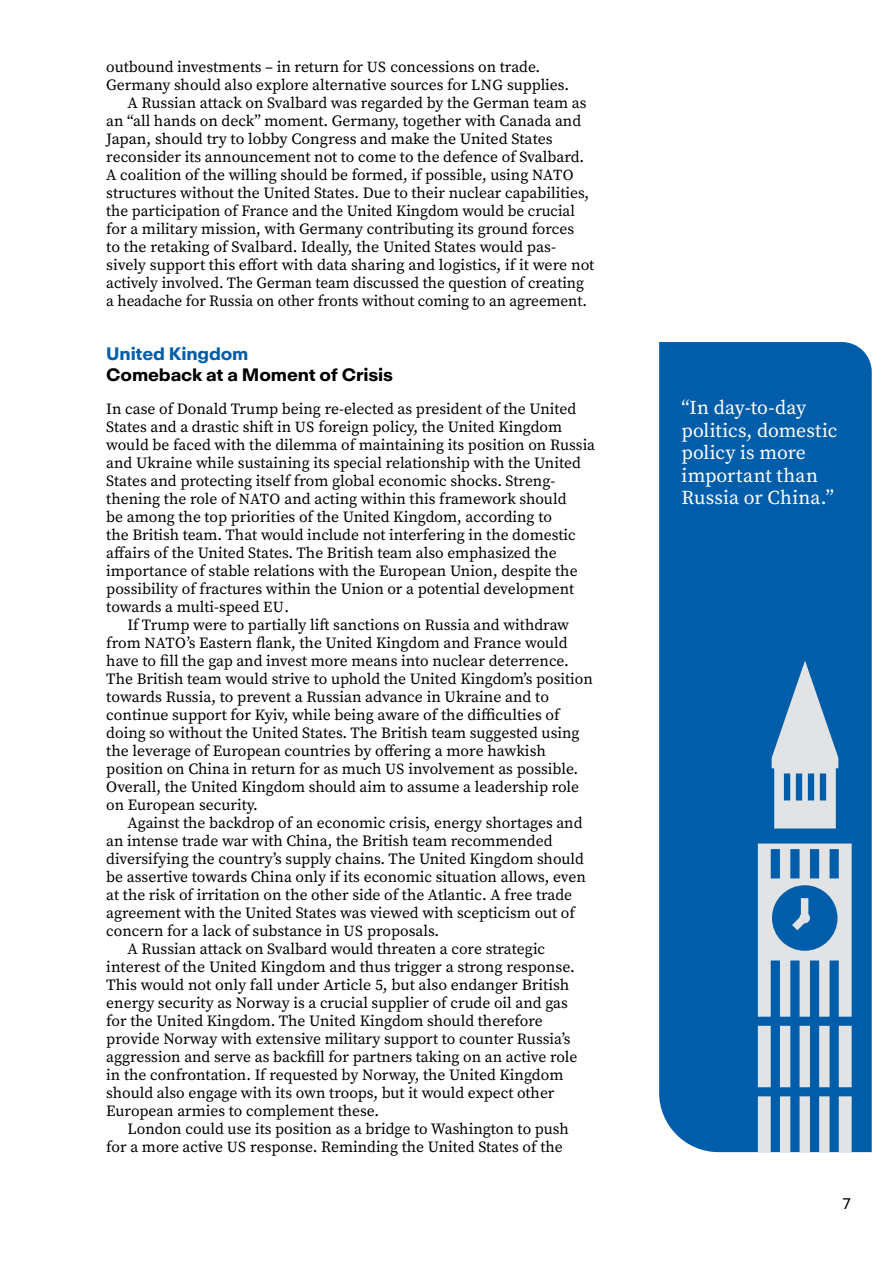
<style>
.page{position:relative;width:893px;height:1263px;background:#fff}
.page>*{position:absolute;margin:0;border:0;box-sizing:border-box;transform-origin:0 0}
.t1{font:19.65px/22.5px "Source Serif Pro";letter-spacing:.005em;color:#fff}
.t2{font:700 17.85px "Koerber Repro";letter-spacing:-.01em;color:#000}
.t3{font:700 17.85px "Koerber Repro";letter-spacing:-.01em;color:#005da9}
.t4{font:15.6px "Source Serif Pro";color:#000}
.t5{font:15.3px "Koerber Repro";color:#000}
.s1{font-size:15.3px}
</style>
<div class="page">
<div style="left:659px;top:342px;width:213px;height:810px;background:#005da9"></div>
<svg style="left:772px;top:660px;width:66px;height:168px;background:#8db0cd"></svg>
<svg style="left:758px;top:843px;width:94px;height:309px;background:#81a9ca"></svg>
<p class="t4" style="left:106px;top:56px;width:435px">outbound investments – in return for <span class="s1">US</span> concessions on trade.</p>
<p class="t4" style="left:106px;top:74px;width:464px">Germany should also explore alternative sources for <span class="s1">LNG</span> supplies.</p>
<p class="t4" style="left:128px;top:92px;width:460px">A Russian attack on Svalbard was regarded by the German team as</p>
<p class="t4" style="left:106px;top:110px;width:476px">an “all hands on deck” moment. Germany, together with Canada and</p>
<p class="t4" style="left:106px;top:128px;width:448px">Japan, should try to lobby Congress and make the United States</p>
<p class="t4" style="left:106px;top:146px;width:479px">reconsider its announcement not to come to the defence of Svalbard.</p>
<p class="t4" style="left:106px;top:164px;width:469px">A coalition of the willing should be formed, if possible, using <span class="s1">NATO</span></p>
<p class="t4" style="left:106px;top:182px;width:484px">structures without the United States. Due to their nuclear capabilities,</p>
<p class="t4" style="left:106px;top:200px;width:470px">the participation of France and the United Kingdom would be crucial</p>
<p class="t4" style="left:106px;top:218px;width:469px">for a military mission, with Germany contributing its ground forces</p>
<p class="t4" style="left:106px;top:236px;width:450px">to the retaking of Svalbard. Ideally, the United States would pas-</p>
<p class="t4" style="left:106px;top:254px;width:490px">sively support this effort with data sharing and logistics, if it were not</p>
<p class="t4" style="left:106px;top:272px;width:479px">actively involved. The German team discussed the question of creating</p>
<p class="t4" style="left:106px;top:290px;width:482px">a headache for Russia on other fronts without coming to an agreement.</p>
<p class="t3" style="left:106px;top:342px;width:144px">United Kingdom</p>
<p class="t2" style="left:106px;top:363px;width:288px">Comeback at a Moment of Crisis</p>
<p class="t4" style="left:106px;top:398px;width:472px">In case of Donald Trump being re-elected as president of the United</p>
<p class="t4" style="left:106px;top:416px;width:457px">States and a drastic shift in <span class="s1">US</span> foreign policy, the United Kingdom</p>
<p class="t4" style="left:106px;top:434px;width:490px">would be faced with the dilemma of maintaining its position on Russia</p>
<p class="t4" style="left:106px;top:452px;width:476px">and Ukraine while sustaining its special relationship with the United</p>
<p class="t4" style="left:106px;top:470px;width:449px">States and protecting itself from global economic shocks. Streng-</p>
<p class="t4" style="left:106px;top:488px;width:462px">thening the role of <span class="s1">NATO</span> and acting within this framework should</p>
<p class="t4" style="left:106px;top:506px;width:447px">be among the top priorities of the United Kingdom, according to</p>
<p class="t4" style="left:106px;top:524px;width:471px">the British team. That would include not interfering in the domestic</p>
<p class="t4" style="left:106px;top:542px;width:452px">affairs of the United States. The British team also emphasized the</p>
<p class="t4" style="left:106px;top:560px;width:473px">importance of stable relations with the European Union, despite the</p>
<p class="t4" style="left:106px;top:578px;width:469px">possibility of fractures within the Union or a potential development</p>
<p class="t4" style="left:106px;top:596px;width:184px">towards a multi-speed <span class="s1">EU</span>.</p>
<p class="t4" style="left:128px;top:614px;width:443px">If Trump were to partially lift sanctions on Russia and withdraw</p>
<p class="t4" style="left:106px;top:632px;width:463px">from <span class="s1">NATO</span>’s Eastern flank, the United Kingdom and France would</p>
<p class="t4" style="left:106px;top:650px;width:464px">have to fill the gap and invest more means into nuclear deterrence.</p>
<p class="t4" style="left:106px;top:668px;width:488px">The British team would strive to uphold the United Kingdom’s position</p>
<p class="t4" style="left:106px;top:686px;width:444px">towards Russia, to prevent a Russian advance in Ukraine and to</p>
<p class="t4" style="left:106px;top:704px;width:455px">continue support for Kyiv, while being aware of the difficulties of</p>
<p class="t4" style="left:106px;top:722px;width:475px">doing so without the United States. The British team suggested using</p>
<p class="t4" style="left:106px;top:740px;width:441px">the leverage of European countries by offering a more hawkish</p>
<p class="t4" style="left:106px;top:758px;width:473px">position on China in return for as much <span class="s1">US</span> involvement as possible.</p>
<p class="t4" style="left:106px;top:776px;width:474px">Overall, the United Kingdom should aim to assume a leadership role</p>
<p class="t4" style="left:106px;top:794px;width:153px">on European security.</p>
<p class="t4" style="left:128px;top:812px;width:456px">Against the backdrop of an economic crisis, energy shortages and</p>
<p class="t4" style="left:106px;top:830px;width:448px">an intense trade war with China, the British team recommended</p>
<p class="t4" style="left:106px;top:848px;width:479px">diversifying the country’s supply chains. The United Kingdom should</p>
<p class="t4" style="left:106px;top:866px;width:481px">be assertive towards China only if its economic situation allows, even</p>
<p class="t4" style="left:106px;top:884px;width:467px">at the risk of irritation on the other side of the Atlantic. A free trade</p>
<p class="t4" style="left:106px;top:902px;width:470px">agreement with the United States was viewed with scepticism out of</p>
<p class="t4" style="left:106px;top:920px;width:334px">concern for a lack of substance in <span class="s1">US</span> proposals.</p>
<p class="t4" style="left:128px;top:938px;width:419px">A Russian attack on Svalbard would threaten a core strategic</p>
<p class="t4" style="left:106px;top:956px;width:470px">interest of the United Kingdom and thus trigger a strong response.</p>
<p class="t4" style="left:106px;top:974px;width:465px">This would not only fall under Article 5, but also endanger British</p>
<p class="t4" style="left:106px;top:992px;width:463px">energy security as Norway is a crucial supplier of crude oil and gas</p>
<p class="t4" style="left:106px;top:1010px;width:438px">for the United Kingdom. The United Kingdom should therefore</p>
<p class="t4" style="left:106px;top:1028px;width:466px">provide Norway with extensive military support to counter Russia’s</p>
<p class="t4" style="left:106px;top:1046px;width:473px">aggression and serve as backfill for partners taking on an active role</p>
<p class="t4" style="left:106px;top:1064px;width:459px">in the confrontation. If requested by Norway, the United Kingdom</p>
<p class="t4" style="left:106px;top:1082px;width:450px">should also engage with its own troops, but it would expect other</p>
<p class="t4" style="left:106px;top:1100px;width:274px">European armies to complement these.</p>
<p class="t4" style="left:128px;top:1118px;width:443px">London could use its position as a bridge to Washington to push</p>
<p class="t4" style="left:106px;top:1136px;width:458px">for a more active <span class="s1">US</span> response. Reminding the United States of the</p>
<p class="t1" style="left:682px;top:396px;width:157px">“In day-to-day politics, domestic policy is more important than<br>Russia or China.”</p>
<p class="t5" style="left:843px;top:1194px;width:10px">7</p>
</div>
